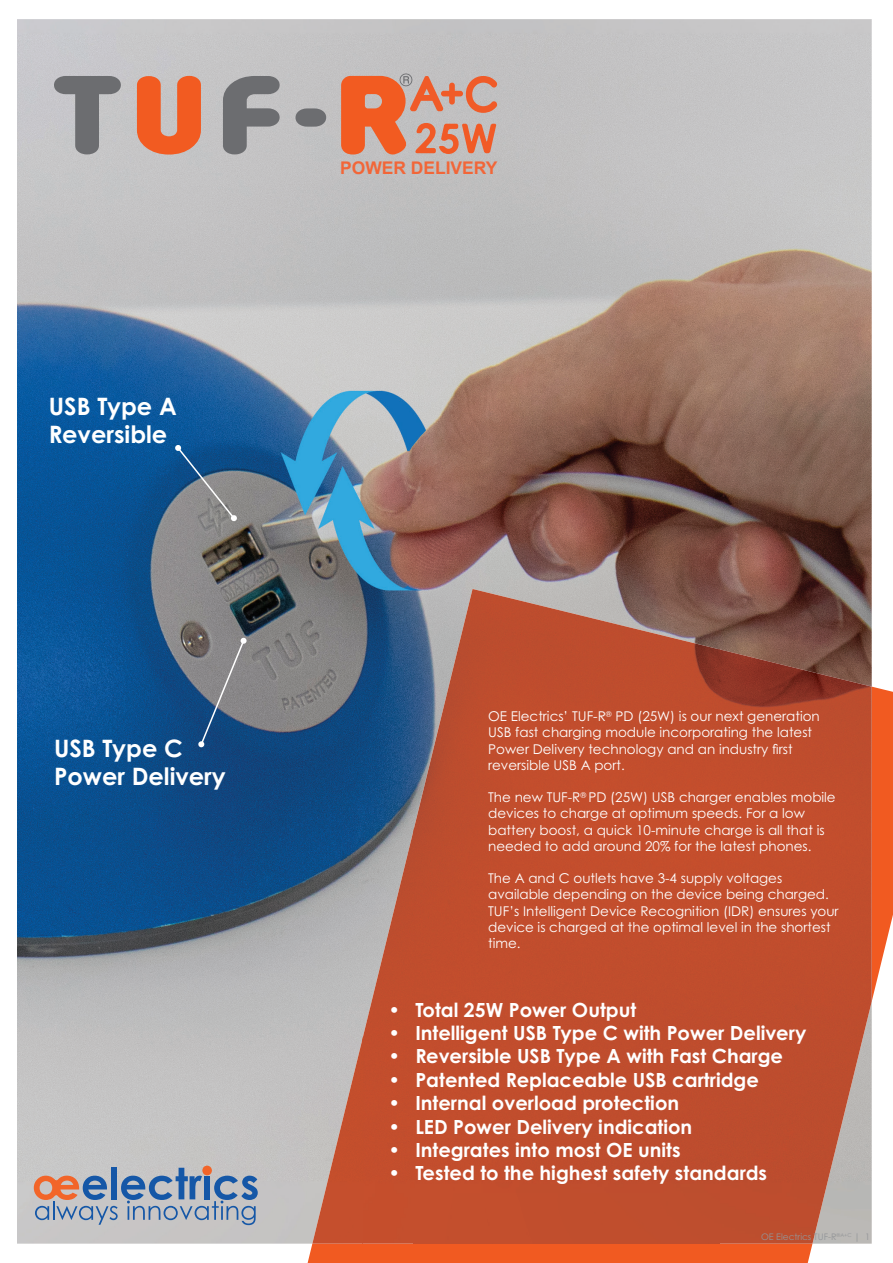
<style>
.page{position:relative;width:893px;height:1263px;background:#fff}
.page>*{position:absolute;margin:0;border:0;box-sizing:border-box;transform-origin:0 0}
.t1{font:700 24px/28.8px "Century Gothic Pro";color:#fff}
.t2{font:700 19.5px "Century Gothic Pro";color:#fff}
.t3{font:700 17.4px "Arial";color:#f26638}
.t4{font:13.5px/16.2px "Century Gothic Pro";color:#fff}
.t5{font:9px "Century Gothic Pro";color:#939598}
</style>
<div class="page">
<img style="left:17px;top:19px;width:855px;height:1225px">
<svg style="left:175px;top:445px;width:62px;height:76px;background:#5a758e"></svg>
<svg style="left:198px;top:637px;width:49px;height:111px;background:#657487"></svg>
<svg style="left:308px;top:687px;width:585px;height:576px"></svg>
<img style="left:413px;top:589px;width:307px;height:655px">
<img style="left:719px;top:649px;width:153px;height:595px">
<img style="left:362px;top:827px;width:52px;height:417px">
<img style="left:312px;top:1037px;width:51px;height:207px">
<svg style="left:54px;top:76px;width:67px;height:78px;background:#9a9b9d"></svg>
<svg style="left:137px;top:76px;width:64px;height:79px;background:#e5784f"></svg>
<svg style="left:223px;top:76px;width:57px;height:78px;background:#8c8d8f"></svg>
<svg style="left:295px;top:108px;width:31px;height:19px"></svg>
<svg style="left:341px;top:74px;width:156px;height:81px;background:#d98c70"></svg>
<svg style="left:34px;top:1166px;width:224px;height:59px;background:#9ea5b5"></svg>
<h1 class="t1" style="left:49px;top:391px;width:129px">USB Type A<br>Reversible</h1>
<h1 class="t1" style="left:54px;top:733px;width:173px">USB Type C<br>Power Delivery</h1>
<p class="t3" style="left:340px;top:157px;width:159px">POWER DELIVERY</p>
<p class="t4" style="left:488px;top:708px;width:333px">OE Electrics’ TUF-R<sup>®</sup> PD (25W) is our next generation USB fast charging module incorporating the latest Power Delivery technology and an industry first reversible USB A port.</p>
<p class="t4" style="left:488px;top:789px;width:349px">The new TUF-R<sup>®</sup> PD (25W) USB charger enables mobile devices to charge at optimum speeds. For a low battery boost, a quick 10-minute charge is all that is needed to add around 20% for the latest phones.</p>
<p class="t4" style="left:488px;top:870px;width:352px">The A and C outlets have 3-4 supply voltages available depending on the device being charged.<br>TUF’s Intelligent Device Recognition (IDR) ensures your device is charged at the optimal level in the shortest time.</p>
<h2 class="t2" style="left:388px;top:997px;width:249px">• Total 25W Power Output</h2>
<h2 class="t2" style="left:388px;top:1021px;width:419px">• Intelligent USB Type C with Power Delivery</h2>
<h2 class="t2" style="left:388px;top:1044px;width:396px">• Reversible USB Type A with Fast Charge</h2>
<h2 class="t2" style="left:388px;top:1068px;width:372px">• Patented Replaceable USB cartridge</h2>
<h2 class="t2" style="left:388px;top:1091px;width:292px">• Internal overload protection</h2>
<h2 class="t2" style="left:388px;top:1114px;width:305px">• LED Power Delivery indication</h2>
<h2 class="t2" style="left:388px;top:1138px;width:294px">• Integrates into most OE units</h2>
<h2 class="t2" style="left:388px;top:1161px;width:380px">• Tested to the highest safety standards</h2>
<p class="t5" style="left:761px;top:1232px;width:111px">OE Electrics TUF-R<sup>®A+C</sup> | 1</p>
</div>
